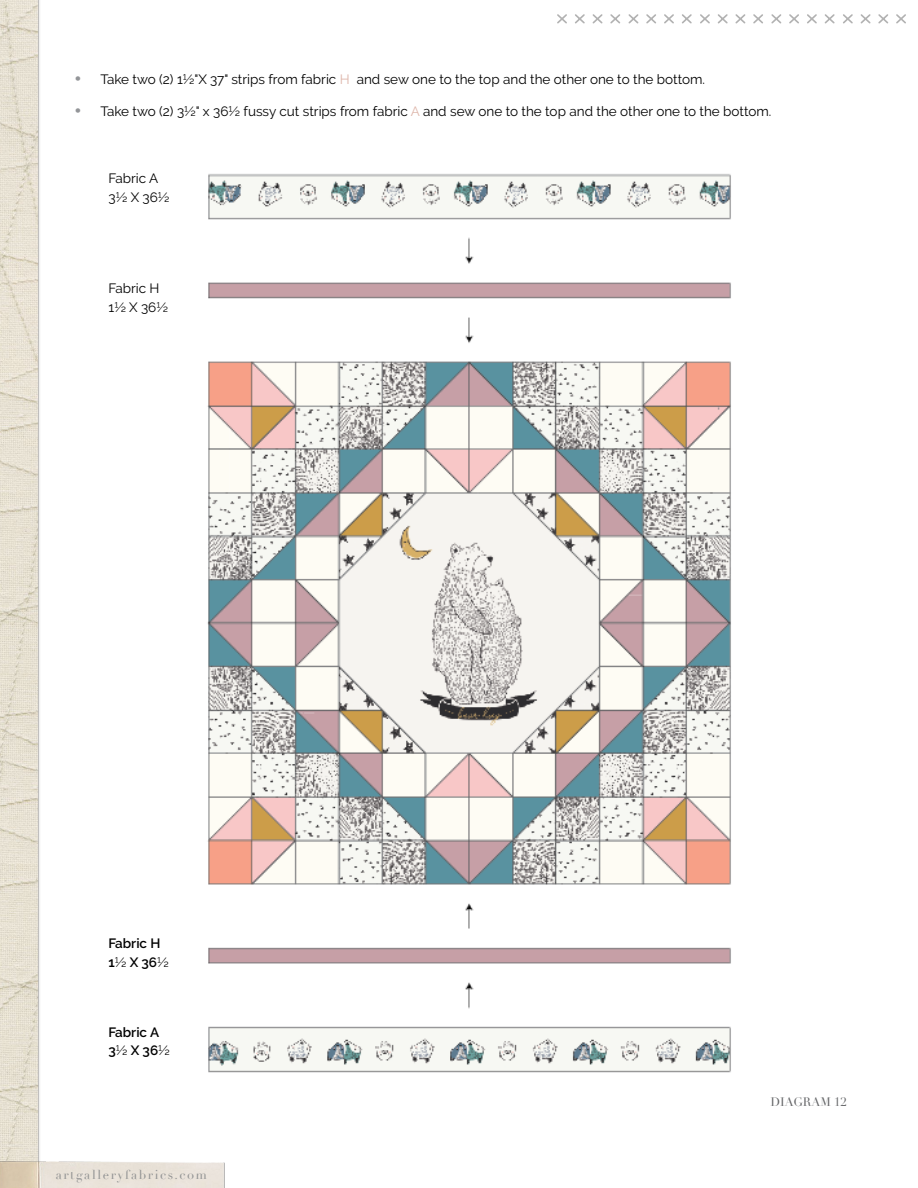
<style>
.page{position:relative;width:918px;height:1188px;background:#fff}
.page>*{position:absolute;margin:0;border:0;box-sizing:border-box;transform-origin:0 0}
.t1{font:13.5px/18.9px "Raleway";color:#000}
.t2{font:600 13.5px/18.9px "Raleway";color:#000}
.t3{font:12.75px "Didot";letter-spacing:.125em;color:#939494}
.t4{font:12px "Didot";color:#636466}
.s1{font-family:"Century Gothic";font-size:15px;color:#939598}
.s2{color:#deb6aa}
.s3{font-weight:400}
</style>
<div class="page">
<img style="left:0;top:0;width:40px;height:1154px">
<img style="left:0;top:1154px;width:225px;height:34px">
<svg style="left:557px;top:14px;width:349px;height:10px"></svg>
<img style="left:207px;top:174px;width:524px;height:899px">
<p class="t1" style="left:73px;top:70px;width:633px"><span class="s1">•</span> Take two (2) 1½"X 37" strips from fabric <span class="s2">H</span> and sew one to the top and the other one to the bottom.</p>
<p class="t1" style="left:73px;top:102px;width:700px"><span class="s1">•</span> Take two (2) 3½" x 36½ fussy cut strips from fabric <span class="s2">A</span> and sew one to the top and the other one to the bottom.</p>
<p class="t1" style="left:109px;top:169px;width:62px">Fabric A<br>3½ X 36½</p>
<p class="t1" style="left:109px;top:279px;width:61px">Fabric H<br>1½ X 36½</p>
<p class="t2" style="left:109px;top:934px;width:62px">Fabric H<br>1<span class="s3">½</span> X 36<span class="s3">½</span></p>
<p class="t2" style="left:109px;top:1022px;width:63px">Fabric A<br>3<span class="s3">½</span> X 36<span class="s3">½</span></p>
<p class="t3" style="left:56px;top:1167px;width:153px">artgalleryfabrics.com</p>
<p class="t4" style="left:770px;top:1095px;width:78px">DIAGRAM 12</p>
</div>
